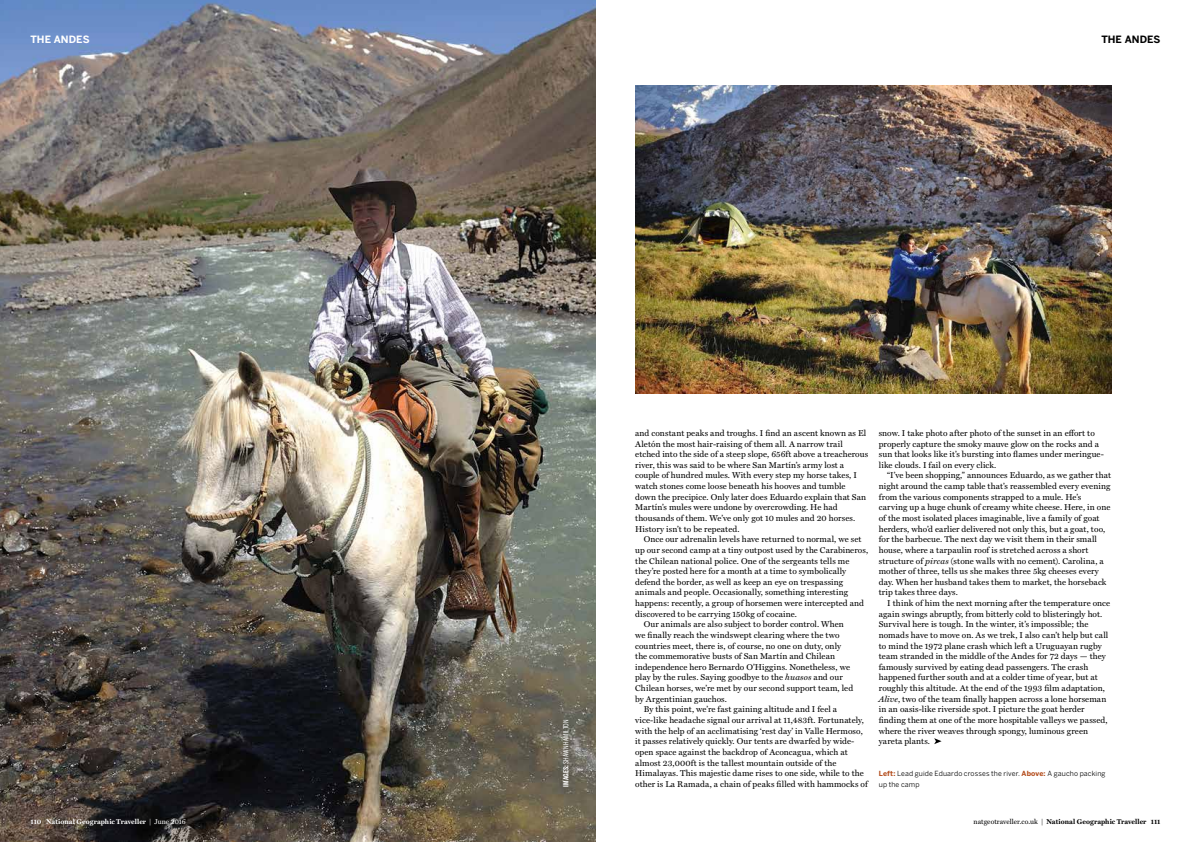
<style>
.page{position:relative;width:1191px;height:842px;background:#fff}
.page>*{position:absolute;margin:0;border:0;box-sizing:border-box;transform-origin:0 0}
.t1{font:700 10px "Benton Sans";letter-spacing:.005em;color:#fff}
.t2{font:700 10px "Benton Sans";letter-spacing:.005em;color:#000}
.t3{font:8.5px/10.6px "Miller Text";letter-spacing:.01em;color:#000}
.t4{font:7px/10.6px "Benton Sans";letter-spacing:.02em;color:#000}
.t5{font:700 7px "Miller Text";letter-spacing:.005em;color:#000}
.t6{font:700 7px "Miller Text";letter-spacing:.005em;color:#fff}
.t7{font:7px "Benton Sans Comp";letter-spacing:.015em;color:#fff}
.s1{font-weight:400}
.s2{font-weight:700}
.s3{font-style:italic}
.s4{font-weight:700;color:#b34b1a}
</style>
<div class="page">
<img style="left:0;top:0;width:595px;height:842px">
<img style="left:635px;top:85px;width:476px;height:308px">
<svg style="left:934px;top:738px;width:7px;height:6px"></svg>
<p class="t1" style="left:30px;top:33px;width:61px">THE ANDES</p>
<p class="t2" style="left:1101px;top:33px;width:61px">THE ANDES</p>
<p class="t6" style="left:30px;top:817px;width:157px">110 National Geographic Traveller <span class="s1">| June 2016</span></p>
<p class="t7" style="left:562px;top:787px;width:69px;rotate:-90deg"><span class="s2">IMAGES:</span> SHAWN HAMILTON</p>
<p class="t3" style="left:635px;top:428px;width:234px">and constant peaks and troughs. I find an ascent known as El Aletón the most hair-raising of them all. A narrow trail etched into the side of a steep slope, 656ft above a treacherous river, this was said to be where San Martín’s army lost a couple of hundred mules. With every step my horse takes, I watch stones come loose beneath his hooves and tumble down the precipice. Only later does Eduardo explain that San Martín’s mules were undone by overcrowding. He had thousands of them. We’ve only got 10 mules and 20 horses.<br>History isn’t to be repeated.</p>
<p class="t3" style="left:643px;top:534px;width:219px">Once our adrenalin levels have returned to normal, we set</p>
<p class="t3" style="left:635px;top:545px;width:234px">up our second camp at a tiny outpost used by the Carabineros,</p>
<p class="t3" style="left:635px;top:555px;width:216px">the Chilean national police. One of the sergeants tells me</p>
<p class="t3" style="left:635px;top:566px;width:212px">they’re posted here for a month at a time to symbolically</p>
<p class="t3" style="left:635px;top:577px;width:209px">defend the border, as well as keep an eye on trespassing</p>
<p class="t3" style="left:635px;top:587px;width:214px">animals and people. Occasionally, something interesting</p>
<p class="t3" style="left:635px;top:598px;width:230px">happens: recently, a group of horsemen were intercepted and</p>
<p class="t3" style="left:635px;top:609px;width:163px">discovered to be carrying 150kg of cocaine.</p>
<p class="t3" style="left:643px;top:619px;width:202px">Our animals are also subject to border control. When</p>
<p class="t3" style="left:635px;top:630px;width:206px">we finally reach the windswept clearing where the two</p>
<p class="t3" style="left:635px;top:641px;width:208px">countries meet, there is, of course, no one on duty, only</p>
<p class="t3" style="left:635px;top:651px;width:201px">the commemorative busts of San Martín and Chilean</p>
<p class="t3" style="left:635px;top:662px;width:216px">independence hero Bernardo O’Higgins. Nonetheless, we</p>
<p class="t3" style="left:635px;top:672px;width:209px">play by the rules. Saying goodbye to the <span class="s3">huasos</span> and our</p>
<p class="t3" style="left:635px;top:683px;width:219px">Chilean horses, we’re met by our second support team, led</p>
<p class="t3" style="left:635px;top:694px;width:93px">by Argentinian gauchos.</p>
<p class="t3" style="left:643px;top:704px;width:195px">By this point, we’re fast gaining altitude and I feel a</p>
<p class="t3" style="left:635px;top:715px;width:230px">vice-like headache signal our arrival at 11,483ft. Fortunately,</p>
<p class="t3" style="left:635px;top:726px;width:229px">with the help of an acclimatising ‘rest day’ in Valle Hermoso,</p>
<p class="t3" style="left:635px;top:736px;width:221px">it passes relatively quickly. Our tents are dwarfed by wide-</p>
<p class="t3" style="left:635px;top:747px;width:214px">open space against the backdrop of Aconcagua, which at</p>
<p class="t3" style="left:635px;top:757px;width:203px">almost 23,000ft is the tallest mountain outside of the</p>
<p class="t3" style="left:635px;top:768px;width:230px">Himalayas. This majestic dame rises to one side, while to the</p>
<p class="t3" style="left:635px;top:779px;width:234px">other is La Ramada, a chain of peaks filled with hammocks of</p>
<p class="t3" style="left:878px;top:428px;width:227px">snow. I take photo after photo of the sunset in an effort to properly capture the smoky mauve glow on the rocks and a sun that looks like it’s bursting into flames under meringue&shy;like clouds. I fail on every click.</p>
<p class="t3" style="left:878px;top:470px;width:234px;text-indent:8px">“I’ve been shopping,” announces Eduardo, as we gather that night around the camp table that’s reassembled every evening from the various components strapped to a mule. He’s carving up a huge chunk of creamy white cheese. Here, in one of the most isolated places imaginable, live a family of goat herders, who’d earlier delivered not only this, but a goat, too, for the barbecue. The next day we visit them in their small house, where a tarpaulin roof is stretched across a short structure of <span class="s3">pircas</span> (stone walls with no cement). Carolina, a mother of three, tells us she makes three 5kg cheeses every day. When her husband takes them to market, the horseback trip takes three days.</p>
<p class="t3" style="left:878px;top:598px;width:233px;text-indent:8px">I think of him the next morning after the temperature once again swings abruptly, from bitterly cold to blisteringly hot.<br>Survival here is tough. In the winter, it’s impossible; the nomads have to move on. As we trek, I also can’t help but call to mind the 1972 plane crash which left a Uruguayan rugby team stranded in the middle of the Andes for 72 days — they famously survived by eating dead passengers. The crash happened further south and at a colder time of year, but at roughly this altitude. At the end of the 1993 film adaptation, <span class="s3">Alive</span>, two of the team finally happen across a lone horseman in an oasis-like riverside spot. I picture the goat herder finding them at one of the more hospitable valleys we passed, where the river weaves through spongy, luminous green yareta plants.</p>
<p class="t4" style="left:878px;top:768px;width:228px"><span class="s4">Left:</span> Lead guide Eduardo crosses the river. <span class="s4">Above:</span> A gaucho packing up the camp</p>
<p class="t5" style="left:973px;top:817px;width:188px"><span class="s1">natgeotraveller.co.uk |</span> National Geographic Traveller 111</p>
</div>
